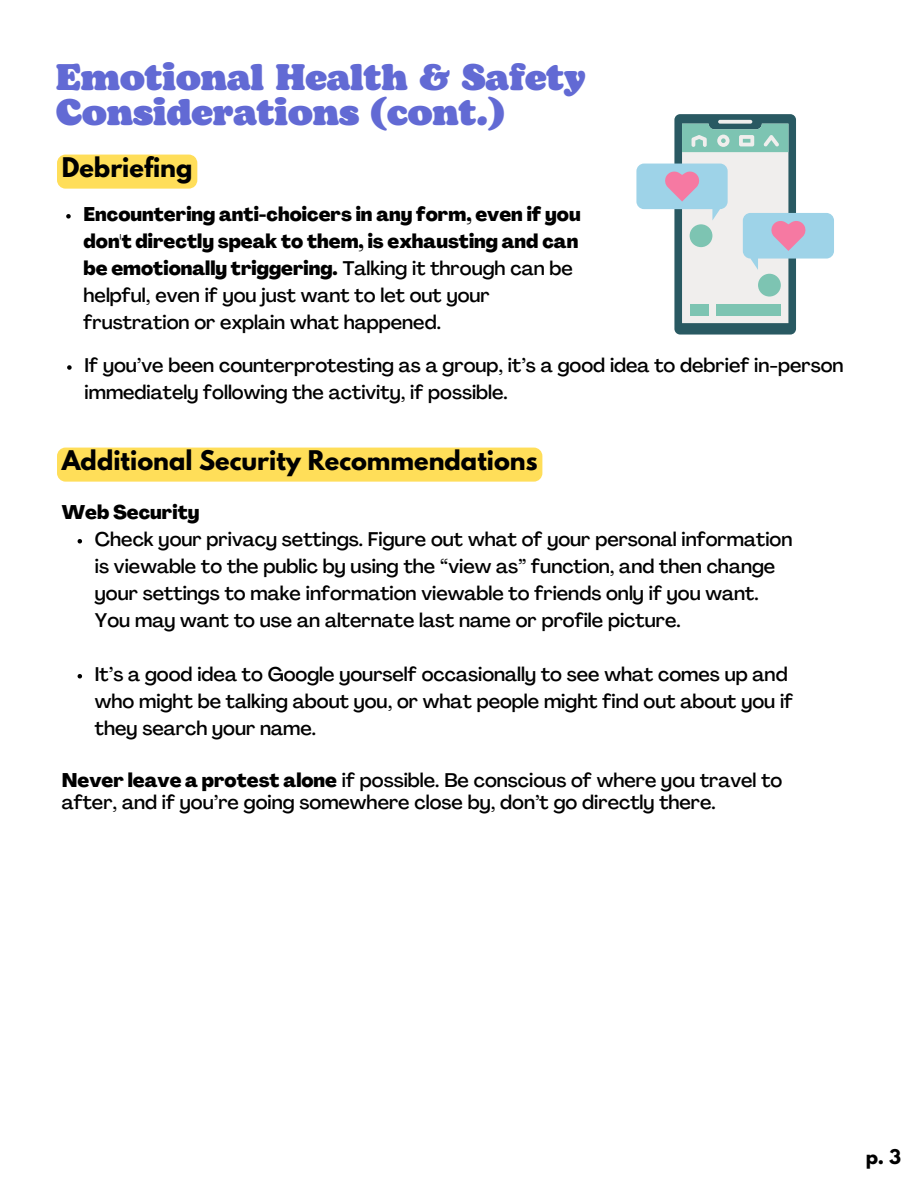
<style>
.page{position:relative;width:918px;height:1188px;background:#fff}
.page>*{position:absolute;margin:0;border:0;box-sizing:border-box;transform-origin:0 0}
.t1{font:900 36.9px/34.7px "Bogart";color:#626ad4}
.t2{font:700 24px "League Spartan";color:#000}
.t3{font:500 19.5px/27px "Agrandir";color:#000}
.t4{font:800 19.5px/27px "Agrandir";color:#000}
.t5{font:700 18px "League Spartan";color:#000}
.s1{font-weight:500}
.s2{font-weight:800}
</style>
<div class="page">
<div style="left:674px;top:114px;width:122px;height:221px;background:#295962;border-radius:6px"></div>
<div style="left:636px;top:164px;width:92px;height:45px;background:#9ed3e8;border-radius:8px"></div>
<div style="left:743px;top:213px;width:91px;height:46px;background:#9ed3e8;border-radius:8px"></div>
<svg style="left:664px;top:124px;width:142px;height:199px"></svg>
<svg style="left:718px;top:120px;width:34px;height:4px"></svg>
<svg style="left:66px;top:214px;width:5px;height:5px"></svg>
<div style="left:57px;top:155px;width:140px;height:34px;background:#ffde59"></div>
<svg style="left:78px;top:539px;width:4px;height:4px"></svg>
<svg style="left:78px;top:674px;width:4px;height:4px"></svg>
<div style="left:57px;top:448px;width:485px;height:34px;background:#ffde59;border-radius:9px"></div>
<svg style="left:67px;top:365px;width:5px;height:5px"></svg>
<h1 class="t1" style="left:56px;top:61px;width:531px">Emotional Health &amp; Safety<br>Considerations (cont.)</h1>
<p class="t2" style="left:62px;top:149px;width:132px">Debriefing</p>
<p class="t4" style="left:84px;top:201px;width:499px">Encountering anti-choicers in any form, even if you don't directly speak to them, is exhausting and can be emotionally triggering. <span class="s1">Talking it through can be helpful, even if you just want to let out your frustration or explain what happened.</span></p>
<p class="t3" style="left:85px;top:352px;width:761px">If you’ve been counterprotesting as a group, it’s a good idea to debrief in-person immediately following the activity, if possible.</p>
<p class="t2" style="left:62px;top:442px;width:477px">Additional Security Recommendations</p>
<p class="t4" style="left:62px;top:499px;width:139px">Web Security</p>
<p class="t3" style="left:95px;top:525px;width:699px">Check your privacy settings. Figure out what of your personal information is viewable to the public by using the “view as” function, and then change your settings to make information viewable to friends only if you want.<br>You may want to use an alternate last name or profile picture.</p>
<p class="t3" style="left:95px;top:660px;width:700px">It’s a good idea to Google yourself occasionally to see what comes up and who might be talking about you, or what people might find out about you if they search your name.</p>
<p class="t3" style="left:62px;top:769px;width:722px;line-height:22.5px"><span class="s2">Never leave a protest alone</span> if possible. Be conscious of where you travel to after, and if you’re going somewhere close by, don’t go directly there.</p>
<p class="t5" style="left:866px;top:1143px;width:37px">p. 3</p>
</div>
